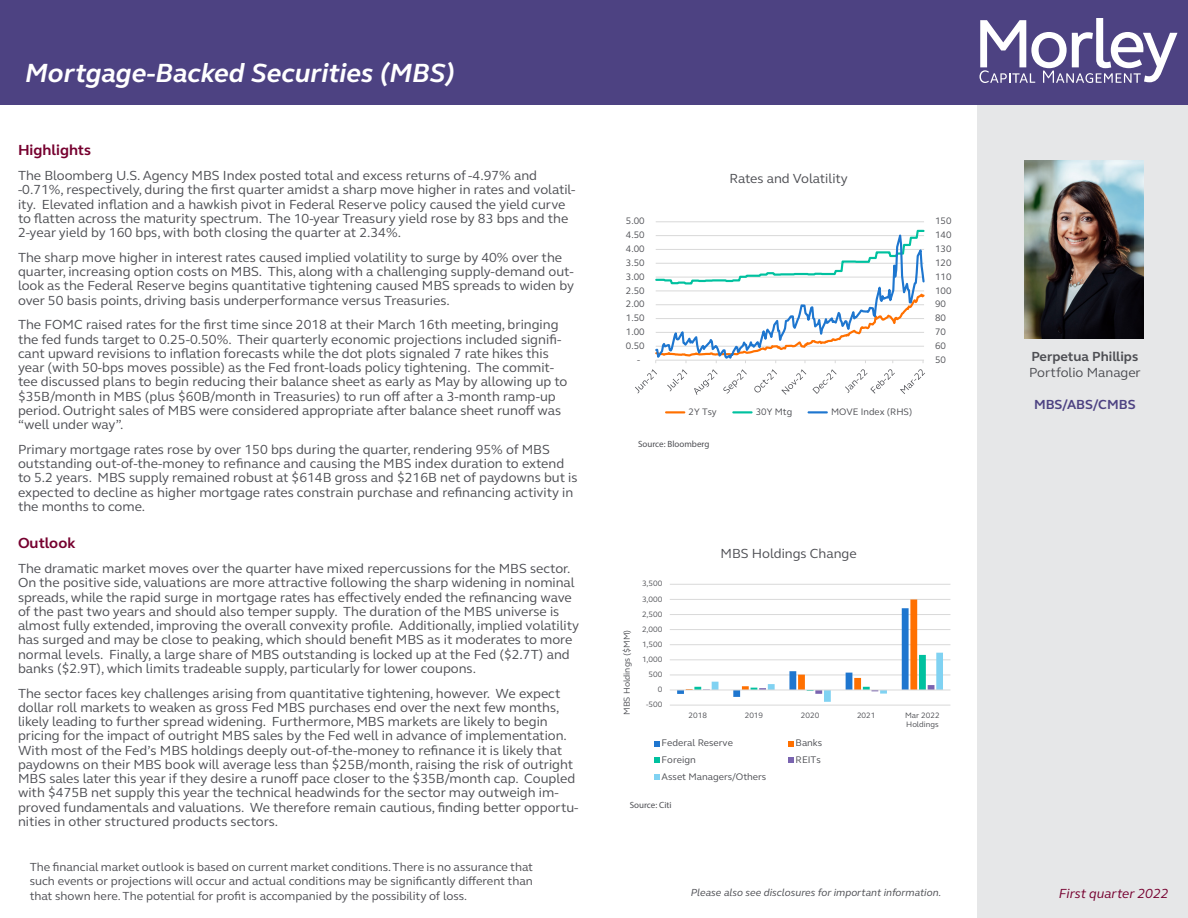
<style>
.page{position:relative;width:1188px;height:918px;background:#fff}
.page>*{position:absolute;margin:0;border:0;box-sizing:border-box;transform-origin:0 0}
.t1{font:italic 700 27px "FS Elliot Pro";color:#fff}
.Highlights_and_Outlo{font:700 15px "FS Elliot Pro";color:#76002f}
.Highlights_and_Outlo-2{font:13.5px/14.2px "FS Elliot Pro";color:#4d4e53}
.t2{font:700 13.5px "FS Elliot Pro";color:#4d4e53}
.t3{font:italic 13.5px "FS Elliot Pro";color:#76002f}
.t4{font:700 13.5px "FS Elliot Pro";color:#4d4282}
.t5{font:12px/14.4px "FS Elliot Pro";color:#4d4e53;text-align:justify}
.t6{font:italic 10.5px "FS Elliot Pro";color:#4d4e53}
.t7{font:9.75px "FS Elliot Pro";letter-spacing:-.005em;color:#4d4e53}
.t8{font:9.6px "FS Elliot Pro";color:#4d4e53}
.t9{font:9px "Myriad Pro";color:#4d4e53}
.t10{font:8.85px "FS Elliot Pro";color:#4d4e53}
.t11{font:7.95px/9.8px "FS Elliot Pro";letter-spacing:-.005em;color:#4d4e53}
</style>
<div class="page">
<div style="left:978px;top:105px;width:210px;height:813px;background:#e6e7e8"></div>
<div style="left:1px;top:0;width:1187px;height:105px;background:#4d4282"></div>
<svg style="left:980px;top:18px;width:197px;height:65px"></svg>
<img style="left:1025px;top:160px;width:119px;height:179px">
<hr style="left:656px;top:221px;width:268px;height:1px;background:#d9d9d9">
<svg style="left:655px;top:229px;width:270px;height:134px"></svg>
<svg style="left:635px;top:369px;width:22px;height:24px"></svg>
<svg style="left:667px;top:369px;width:20px;height:22px"></svg>
<svg style="left:694px;top:369px;width:53px;height:26px"></svg>
<svg style="left:754px;top:369px;width:52px;height:26px"></svg>
<svg style="left:812px;top:369px;width:25px;height:25px"></svg>
<svg style="left:845px;top:369px;width:80px;height:25px"></svg>
<svg style="left:666px;top:411px;width:18px;height:2px"></svg>
<svg style="left:733px;top:411px;width:19px;height:2px"></svg>
<svg style="left:809px;top:411px;width:18px;height:2px"></svg>
<hr style="left:670px;top:705px;width:280px;height:1px;background:#d9d9d9">
<hr style="left:670px;top:675px;width:280px;height:1px;background:#d9d9d9">
<hr style="left:670px;top:659px;width:280px;height:1px;background:#d9d9d9">
<hr style="left:670px;top:644px;width:280px;height:1px;background:#d9d9d9">
<hr style="left:670px;top:629px;width:280px;height:1px;background:#d9d9d9">
<hr style="left:670px;top:614px;width:280px;height:1px;background:#d9d9d9">
<hr style="left:670px;top:599px;width:280px;height:1px;background:#d9d9d9">
<hr style="left:670px;top:584px;width:280px;height:1px;background:#d9d9d9">
<svg style="left:677px;top:600px;width:266px;height:102px"></svg>
<hr style="left:670px;top:690px;width:280px;height:1px;background:#d9d9d9">
<svg style="left:654px;top:741px;width:5px;height:5px"></svg>
<svg style="left:788px;top:741px;width:5px;height:5px"></svg>
<svg style="left:654px;top:758px;width:5px;height:5px"></svg>
<svg style="left:788px;top:758px;width:5px;height:5px"></svg>
<svg style="left:654px;top:774px;width:5px;height:6px"></svg>
<p class="t1" style="left:25px;top:55px;width:431px">Mortgage-Backed Securities (MBS)</p>
<p class="Highlights_and_Outlo" style="left:18px;top:140px;width:75px">Highlights</p>
<p class="Highlights_and_Outlo-2" style="left:18px;top:168px;width:559px">The Bloomberg U.S. Agency MBS Index posted total and excess returns of -4.97% and -0.71%, respectively, during the first quarter amidst a sharp move higher in rates and volatil&shy;ity. Elevated inflation and a hawkish pivot in Federal Reserve policy caused the yield curve to flatten across the maturity spectrum. The 10-year Treasury yield rose by 83 bps and the 2-year yield by 160 bps, with both closing the quarter at 2.34%.</p>
<p class="Highlights_and_Outlo-2" style="left:18px;top:250px;width:558px">The sharp move higher in interest rates caused implied volatility to surge by 40% over the quarter, increasing option costs on MBS. This, along with a challenging supply-demand out&shy;look as the Federal Reserve begins quantitative tightening caused MBS spreads to widen by over 50 basis points, driving basis underperformance versus Treasuries.</p>
<p class="Highlights_and_Outlo-2" style="left:18px;top:317px;width:551px">The FOMC raised rates for the first time since 2018 at their March 16th meeting, bringing the fed funds target to 0.25-0.50%. Their quarterly economic projections included signifi&shy;cant upward revisions to inflation forecasts while the dot plots signaled 7 rate hikes this year (with 50-bps moves possible) as the Fed front-loads policy tightening. The commit&shy;tee discussed plans to begin reducing their balance sheet as early as May by allowing up to $35B/month in MBS (plus $60B/month in Treasuries) to run off after a 3-month ramp-up period. Outright sales of MBS were considered appropriate after balance sheet runoff was “well under way”.</p>
<p class="Highlights_and_Outlo-2" style="left:18px;top:442px;width:561px">Primary mortgage rates rose by over 150 bps during the quarter, rendering 95% of MBS outstanding out-of-the-money to refinance and causing the MBS index duration to extend to 5.2 years. MBS supply remained robust at $614B gross and $216B net of paydowns but is expected to decline as higher mortgage rates constrain purchase and refinancing activity in the months to come.</p>
<p class="Highlights_and_Outlo" style="left:18px;top:533px;width:59px">Outlook</p>
<p class="Highlights_and_Outlo-2" style="left:18px;top:561px;width:563px">The dramatic market moves over the quarter have mixed repercussions for the MBS sector.<br>On the positive side, valuations are more attractive following the sharp widening in nominal spreads, while the rapid surge in mortgage rates has effectively ended the refinancing wave of the past two years and should also temper supply. The duration of the MBS universe is almost fully extended, improving the overall convexity profile. Additionally, implied volatility has surged and may be close to peaking, which should benefit MBS as it moderates to more normal levels. Finally, a large share of MBS outstanding is locked up at the Fed ($2.7T) and banks ($2.9T), which limits tradeable supply, particularly for lower coupons.</p>
<p class="Highlights_and_Outlo-2" style="left:18px;top:685px;width:562px">The sector faces key challenges arising from quantitative tightening, however. We expect dollar roll markets to weaken as gross Fed MBS purchases end over the next few months, likely leading to further spread widening. Furthermore, MBS markets are likely to begin pricing for the impact of outright MBS sales by the Fed well in advance of implementation.<br>With most of the Fed’s MBS holdings deeply out-of-the-money to refinance it is likely that paydowns on their MBS book will average less than $25B/month, raising the risk of outright MBS sales later this year if they desire a runoff pace closer to the $35B/month cap. Coupled with $475B net supply this year the technical headwinds for the sector may outweigh im&shy;proved fundamentals and valuations. We therefore remain cautious, finding better opportu&shy;nities in other structured products sectors.</p>
<p class="t5" style="left:30px;top:859px;width:505px">The financial market outlook is based on current market conditions. There is no assurance that such events or projections will occur and actual conditions may be significantly different than that shown here. The potential for profit is accompanied by the possibility of loss.</p>
<p class="Highlights_and_Outlo-2" style="left:729px;top:171px;width:120px">Rates and Volatility</p>
<p class="t8" style="left:626px;top:215px;width:20px">5.00</p>
<p class="t8" style="left:935px;top:215px;width:18px">150</p>
<p class="t8" style="left:626px;top:229px;width:20px">4.50</p>
<p class="t8" style="left:935px;top:229px;width:18px">140</p>
<p class="t8" style="left:626px;top:242px;width:20px">4.00</p>
<p class="t8" style="left:935px;top:242px;width:18px">130</p>
<p class="t8" style="left:626px;top:256px;width:20px">3.50</p>
<p class="t8" style="left:935px;top:256px;width:18px">120</p>
<p class="t8" style="left:626px;top:270px;width:20px">3.00</p>
<p class="t8" style="left:935px;top:270px;width:18px">110</p>
<p class="t8" style="left:626px;top:284px;width:20px">2.50</p>
<p class="t8" style="left:935px;top:284px;width:18px">100</p>
<p class="t8" style="left:626px;top:298px;width:20px">2.00</p>
<p class="t8" style="left:935px;top:298px;width:12px">90</p>
<p class="t8" style="left:626px;top:312px;width:20px">1.50</p>
<p class="t8" style="left:935px;top:312px;width:12px">80</p>
<p class="t8" style="left:626px;top:325px;width:20px">1.00</p>
<p class="t8" style="left:935px;top:325px;width:12px">70</p>
<p class="t8" style="left:626px;top:339px;width:20px">0.50</p>
<p class="t8" style="left:935px;top:339px;width:12px">60</p>
<p class="t8" style="left:637px;top:353px;width:5px">-</p>
<p class="t8" style="left:935px;top:353px;width:12px">50</p>
<p class="t8" style="left:689px;top:405px;width:30px">2Y Tsy</p>
<p class="t8" style="left:756px;top:405px;width:38px">30Y Mtg</p>
<p class="t8" style="left:831px;top:405px;width:83px">MOVE Index (RHS)</p>
<p class="t9" style="left:638px;top:438px;width:73px">Source: Bloomberg</p>
<p class="t11" style="left:642px;top:579px;width:22px">3,500</p>
<p class="t11" style="left:642px;top:594px;width:22px">3,000</p>
<p class="t11" style="left:642px;top:609px;width:22px">2,500</p>
<p class="Highlights_and_Outlo-2" style="left:720px;top:546px;width:138px">MBS Holdings Change</p>
<p class="t10" style="left:621px;top:715px;width:87px;rotate:-90deg">MBS Holdings ($MM)</p>
<p class="t11" style="left:642px;top:624px;width:22px">2,000</p>
<p class="t11" style="left:642px;top:639px;width:22px">1,500</p>
<p class="t11" style="left:642px;top:654px;width:22px">1,000</p>
<p class="t11" style="left:649px;top:669px;width:15px">500</p>
<p class="t11" style="left:658px;top:684px;width:6px">0</p>
<p class="t11" style="left:646px;top:700px;width:18px">-500</p>
<p class="t11" style="left:689px;top:710px;width:20px">2018</p>
<p class="t11" style="left:745px;top:710px;width:20px">2019</p>
<p class="t11" style="left:801px;top:710px;width:20px">2020</p>
<p class="t11" style="left:857px;top:710px;width:20px">2021</p>
<p class="t11" style="left:905px;top:710px;width:36px">Mar 2022<br>Holdings</p>
<p class="t7" style="left:662px;top:736px;width:73px">Federal Reserve</p>
<p class="t7" style="left:796px;top:736px;width:28px">Banks</p>
<p class="t7" style="left:662px;top:753px;width:36px">Foreign</p>
<p class="t7" style="left:796px;top:753px;width:27px">REITs</p>
<p class="t7" style="left:662px;top:770px;width:106px">Asset Managers/Others</p>
<p class="t9" style="left:630px;top:799px;width:43px">Source: Citi</p>
<p class="t6" style="left:691px;top:885px;width:252px">Please also see disclosures for important information.</p>
<p class="t2" style="left:1031px;top:347px;width:108px">Perpetua Phillips</p>
<p class="Highlights_and_Outlo-2" style="left:1029px;top:365px;width:113px">Portfolio Manager</p>
<p class="t4" style="left:1034px;top:396px;width:103px">MBS/ABS/CMBS</p>
<p class="t3" style="left:1059px;top:884px;width:111px">First quarter 2022</p>
</div>
